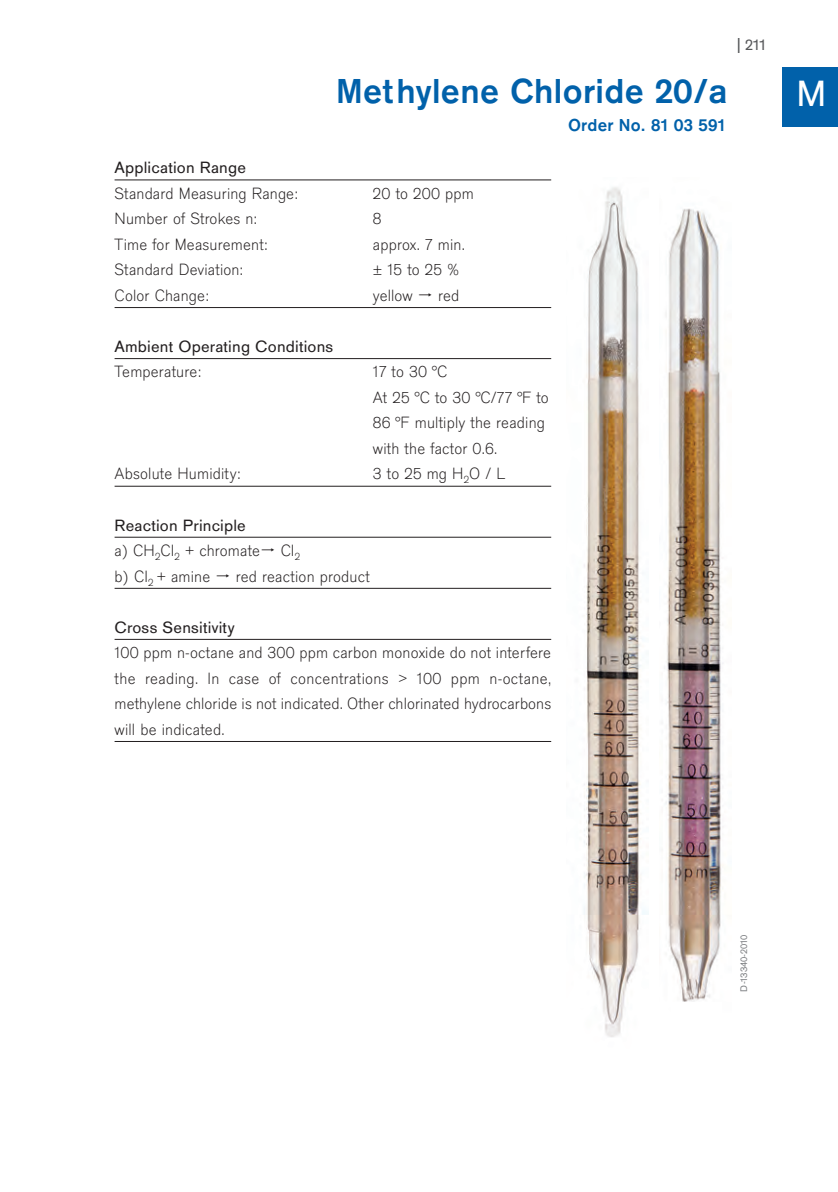
<style>
.page{position:relative;width:838px;height:1192px;background:#fff}
.page>*{position:absolute;margin:0;border:0;box-sizing:border-box;transform-origin:0 0}
.t1{font:38px "Draeger San";color:#fff}
.t2{font:700 36px "Draeger San";letter-spacing:.01em;color:#0161aa}
.t3{font:700 18px "Draeger San";letter-spacing:.01em;color:#0161aa}
.t4{font:300 17px/25.6px "Draeger San";letter-spacing:.01em;color:#231f20}
.t5{font:17px "Draeger San";letter-spacing:.01em;color:#231f20}
.t6{font:16px "Draeger San";color:#57585a}
.t7{font:10px "Draeger San";color:#808285}
.s1{font-size:18px}
.s2{font-weight:400}
</style>
<div class="page">
<div style="left:781px;top:67px;width:57px;height:60px;background:#0161aa"></div>
<img style="left:584px;top:187px;width:64px;height:850px">
<img style="left:665px;top:208px;width:58px;height:794px">
<hr style="left:115px;top:179px;width:436px;height:1px;background:#231f20">
<hr style="left:115px;top:307px;width:436px;height:1px;background:#231f20">
<hr style="left:115px;top:358px;width:436px;height:1px;background:#231f20">
<hr style="left:115px;top:486px;width:436px;height:1px;background:#231f20">
<hr style="left:115px;top:537px;width:436px;height:1px;background:#231f20">
<hr style="left:115px;top:588px;width:436px;height:1px;background:#231f20">
<hr style="left:115px;top:639px;width:436px;height:1px;background:#231f20">
<hr style="left:115px;top:741px;width:436px;height:1px;background:#231f20">
<h2 class="t2" style="left:336px;top:69px;width:393px">Methylene Chloride 20/a</h2>
<p class="t3" style="left:568px;top:114px;width:159px">Order No. 81 03 591</p>
<p class="t6" style="left:734px;top:35px;width:34px"><span class="s1">|</span>211</p>
<p class="t5" style="left:115px;top:157px;width:133px">Application Range</p>
<p class="t4" style="left:115px;top:180px;width:185px">Standard Measuring Range:</p>
<p class="t4" style="left:373px;top:180px;width:103px">20 to 200 ppm</p>
<p class="t4" style="left:115px;top:205px;width:144px">Number of Strokes n:</p>
<p class="t4" style="left:373px;top:205px;width:10px">8</p>
<p class="t4" style="left:115px;top:231px;width:155px">Time for Measurement:</p>
<p class="t4" style="left:373px;top:231px;width:93px">approx. 7 min.</p>
<p class="t4" style="left:115px;top:256px;width:130px">Standard Deviation:</p>
<p class="t4" style="left:373px;top:256px;width:88px">± 15 to 25 %</p>
<p class="t4" style="left:115px;top:282px;width:96px">Color Change:</p>
<p class="t4" style="left:373px;top:282px;width:41px">yellow</p>
<p class="t4" style="left:438px;top:282px;width:23px">red</p>
<p class="t5" style="left:115px;top:336px;width:220px">Ambient Operating Conditions</p>
<p class="t4" style="left:115px;top:359px;width:88px">Temperature:</p>
<p class="t4" style="left:373px;top:359px;width:177px">17 to 30 °C<br>At 25 °C to 30 °C/77 °F to<br>86 °F multiply the reading with the factor 0.6.</p>
<p class="t4" style="left:115px;top:461px;width:127px">Absolute Humidity:</p>
<p class="t4" style="left:373px;top:461px;width:134px">3 to 25 mg H<sub>2</sub>O / L</p>
<p class="t4" style="left:115px;top:512px;width:187px"><span class="s2">Reaction Principle<br></span>a) CH<sub>2</sub>CI<sub>2</sub> + chromate CI<sub>2 </sub>b) CI<sub>2</sub> + amine</p>
<p class="t4" style="left:236px;top:563px;width:135px">red reaction product</p>
<p class="t5" style="left:115px;top:616px;width:121px">Cross Sensitivity</p>
<p class="t4" style="left:115px;top:639px;width:438px;text-align:justify">100 ppm n-octane and 300 ppm carbon monoxide do not interfere the reading. In case of concentrations &gt; 100 ppm n-octane, methylene chloride is not indicated. Other chlorinated hydrocarbons will be indicated.</p>
<h1 class="t1" style="left:796px;top:70px;width:31px">M</h1>
<p class="t7" style="left:738px;top:991px;width:59px;rotate:-90deg">D-13340-2010</p>
</div>
